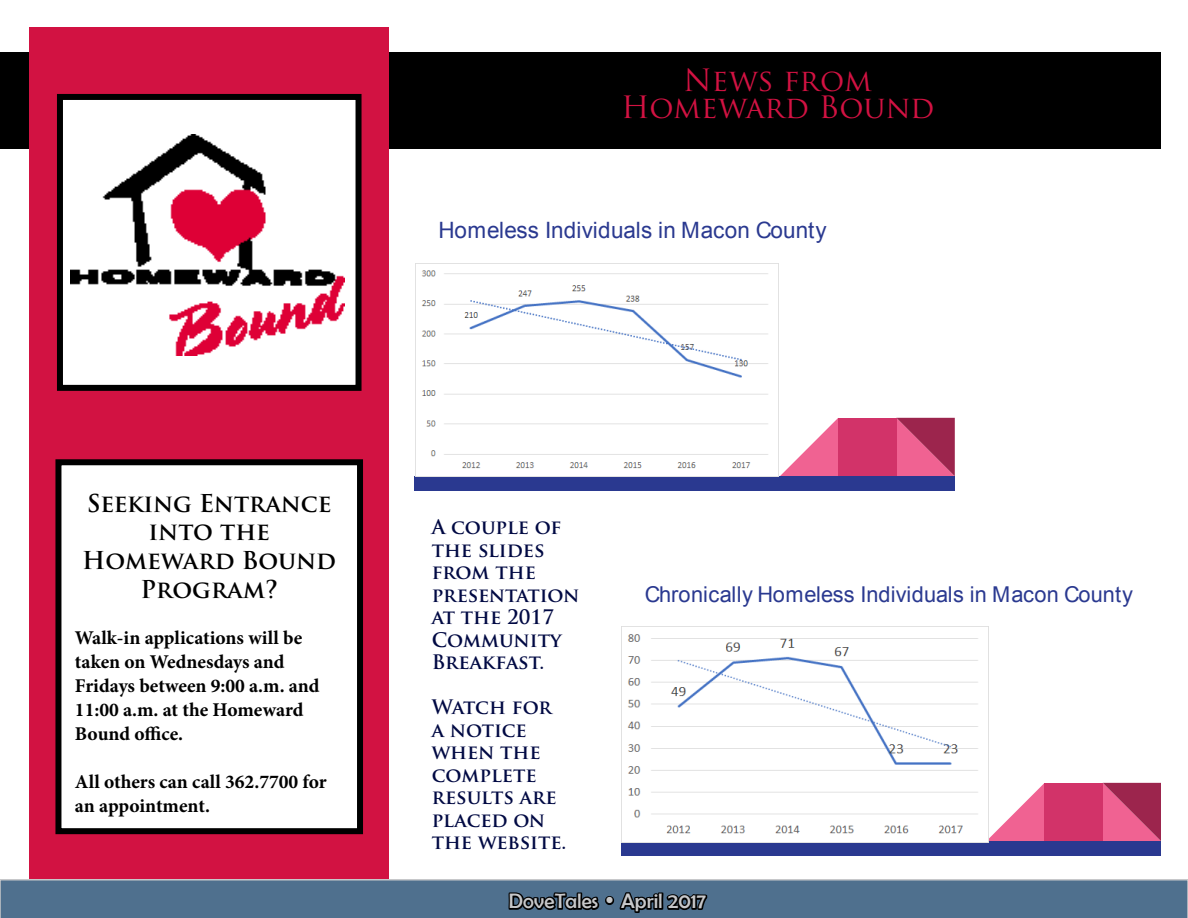
<style>
.page{position:relative;width:1188px;height:918px;background:#fff}
.page>*{position:absolute;margin:0;border:0;box-sizing:border-box;transform-origin:0 0}
.t1{font:30px/27px "Trajan Pro";color:#d21242;text-align:center}
.t2{font:700 24px/28.8px "Trajan Pro";color:#000;text-align:center}
.t3{font:22.5px "Arial";letter-spacing:.01em;color:#2a3990}
.t4{font:21.75px "Arial";letter-spacing:.005em;color:#2a3990}
.t5{font:21px "Berlin Sans FB";color:#c7c8ca}
.t6{font:700 19.5px/24px "Minion Pro";color:#000}
.t7{font:700 19.5px/22.5px "Trajan Pro";color:#000943}
.s1{font-family:"Kabel IT Cby BT";font-weight:900}
</style>
<div class="page">
<div style="left:0;top:52px;width:1161px;height:96px;background:#000"></div>
<div style="left:29px;top:28px;width:360px;height:854px;background:#d21242"></div>
<div style="left:60px;top:97px;width:299px;height:291px;background:#fff"></div>
<img style="left:71px;top:134px;width:274px;height:222px">
<div style="left:57px;top:94px;width:305px;height:297px;border:6px solid #000"></div>
<svg style="left:0;top:879px;width:1188px;height:39px;background:#506e89"></svg>
<div style="left:58px;top:462px;width:302px;height:369px;background:#fff"></div>
<div style="left:55px;top:459px;width:308px;height:375px;border:6px solid #000"></div>
<svg style="left:780px;top:418px;width:58px;height:58px"></svg>
<div style="left:838px;top:418px;width:59px;height:58px;background:#d23369"></div>
<svg style="left:897px;top:418px;width:58px;height:58px;background:#c5446f"></svg>
<div style="left:415px;top:476px;width:540px;height:15px;background:#2a3990"></div>
<img style="left:415px;top:263px;width:364px;height:213px">
<svg style="left:988px;top:783px;width:57px;height:58px"></svg>
<div style="left:1045px;top:783px;width:58px;height:58px;background:#d23369"></div>
<svg style="left:1103px;top:783px;width:58px;height:58px;background:#c5436f"></svg>
<div style="left:621px;top:841px;width:540px;height:15px;background:#2a3990"></div>
<img style="left:622px;top:634px;width:366px;height:209px">
<h1 class="t1" style="left:621px;top:66px;width:315px">News from<br>Homeward Bound</h1>
<p class="t3" style="left:439px;top:215px;width:390px">Homeless Individuals in Macon County</p>
<p class="t2" style="left:82px;top:489px;width:255px">Seeking Entrance into the<br>Homeward Bound<br>Program?</p>
<p class="t6" style="left:75px;top:625px;width:246px">Walk-in applications will be taken on Wednesdays and<br>Fridays between 9:00 a.m. and<br>11:00 a.m. at the Homeward<br>Bound office.</p>
<p class="t6" style="left:75px;top:769px;width:253px">All others can call 362.7700 for an appointment.</p>
<p class="t7" style="left:432px;top:516px;width:149px">A couple of the slides from the presentation at the 2017<br>Community<br>Breakfast.</p>
<p class="t7" style="left:432px;top:696px;width:136px">Watch for a notice when the complete results are placed on the website.</p>
<p class="t4" style="left:645px;top:580px;width:490px">Chronically Homeless Individuals in Macon County</p>
<p class="t5" style="left:509px;top:889px;width:199px">DoveTales <span class="s1">•</span> April 2017</p>
</div>
